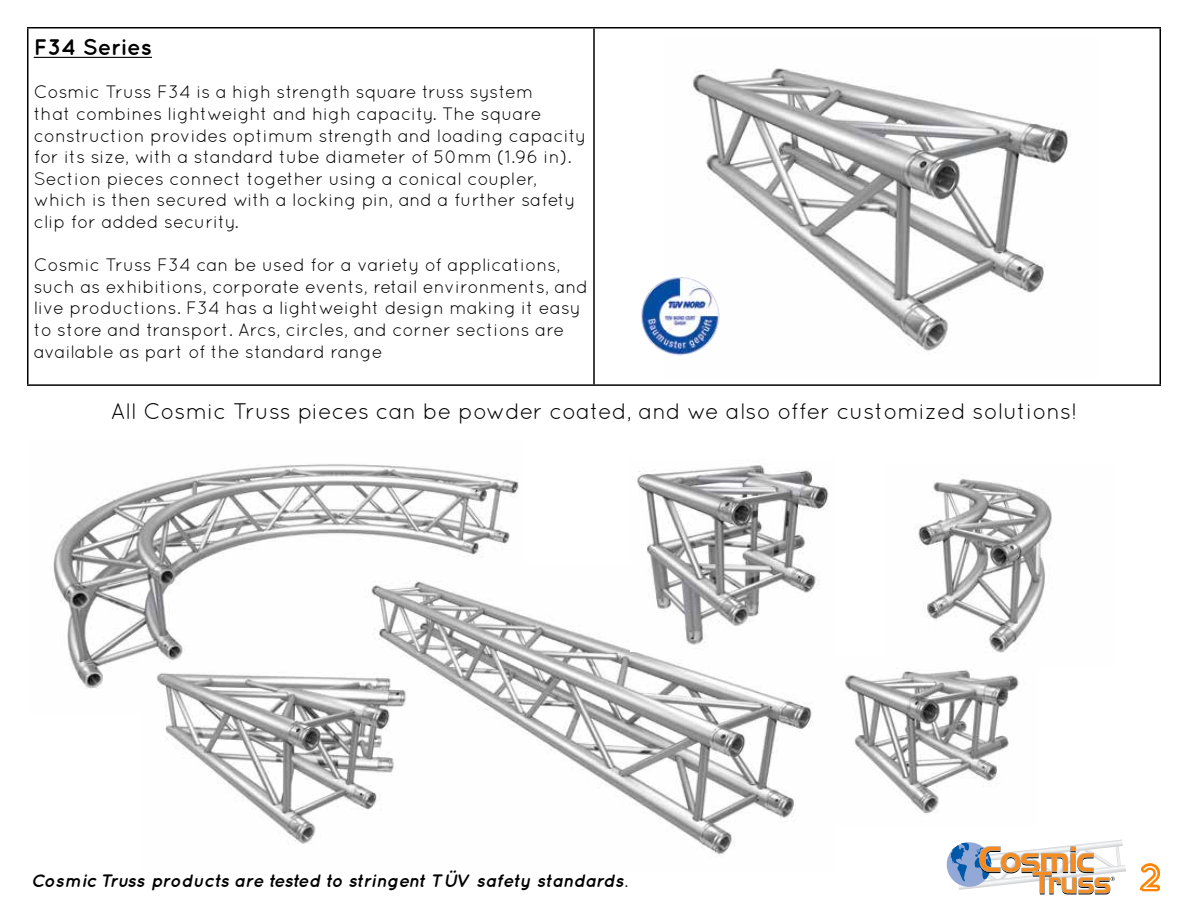
<style>
.page{position:relative;width:1188px;height:918px;background:#fff}
.page>*{position:absolute;margin:0;border:0;box-sizing:border-box;transform-origin:0 0}
.t1{font:33px "Quicksand";color:#fff}
.t2{font:22.5px "Quicksand";color:#000}
.t3{font:700 22.5px "Quicksand";color:#000}
.t4{font:18px/21.6px "Quicksand";color:#000}
.t5{font:italic 700 18px "Quicksand";color:#000}
</style>
<div class="page">
<hr style="left:27px;top:27px;width:567px;height:1px;background:#000">
<hr style="left:27px;top:28px;width:1px;height:356px;background:#000">
<hr style="left:594px;top:27px;width:567px;height:1px;background:#000">
<hr style="left:593px;top:28px;width:2px;height:356px;background:#000">
<hr style="left:1160px;top:28px;width:1px;height:356px;background:#000">
<hr style="left:27px;top:384px;width:567px;height:2px;background:#000">
<hr style="left:594px;top:384px;width:567px;height:2px;background:#000">
<hr style="left:34px;top:57px;width:118px;height:1px;background:#000">
<img style="left:692px;top:68px;width:379px;height:283px">
<img style="left:53px;top:464px;width:466px;height:225px">
<img style="left:845px;top:669px;width:175px;height:145px">
<img style="left:918px;top:477px;width:134px;height:176px">
<img style="left:338px;top:565px;width:474px;height:290px">
<img style="left:631px;top:465px;width:198px;height:186px">
<img style="left:141px;top:665px;width:284px;height:190px">
<img style="left:1102px;top:840px;width:21px;height:25px">
<img style="left:1115px;top:865px;width:11px;height:8px">
<div style="left:947px;top:842px;width:44px;height:45px;background:#92a9d7;border-radius:50%"></div>
<svg style="left:950px;top:842px;width:165px;height:52px"></svg>
<svg style="left:1139px;top:863px;width:22px;height:29px"></svg>
<img style="left:641px;top:277px;width:80px;height:79px">
<p class="t3" style="left:34px;top:34px;width:120px">F34 Series</p>
<p class="t4" style="left:34px;top:81px;width:554px">Cosmic Truss F34 is a high strength square truss system<br>that combines lightweight and high capacity. The square construction provides optimum strength and loading capacity for its size, with a standard tube diameter of 50mm (1.96 in).<br>Section pieces connect together using a conical coupler, which is then secured with a locking pin, and a further safety clip for added security.</p>
<p class="t4" style="left:34px;top:254px;width:556px">Cosmic Truss F34 can be used for a variety of applications, such as exhibitions, corporate events, retail environments, and live productions. F34 has a lightweight design making it easy to store and transport. Arcs, circles, and corner sections are available as part of the standard range</p>
<p class="t2" style="left:111px;top:398px;width:968px">All Cosmic Truss pieces can be powder coated, and we also offer customized solutions!</p>
<p class="t5" style="left:32px;top:870px;width:598px">Cosmic Truss products are tested to stringent TÜV safety standards.</p>
<h1 class="t1" style="left:1141px;top:858px;width:21px">2</h1>
</div>
